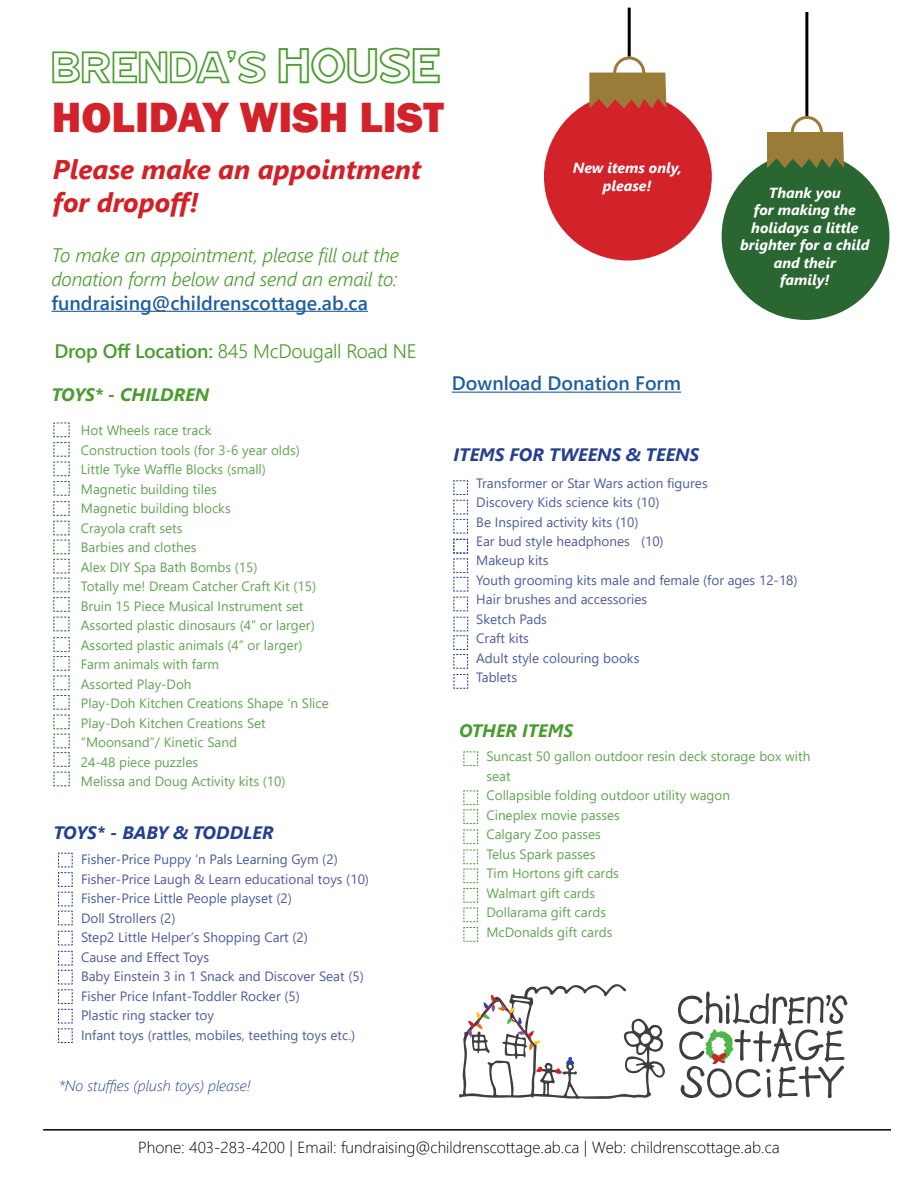
<style>
.page{position:relative;width:918px;height:1188px;background:#fff}
.page>*{position:absolute;margin:0;border:0;box-sizing:border-box;transform-origin:0 0}
.t1{font:800 43.5px "Franklin Gothic";color:#d2232a}
.t2{font:42px "HWT Republic Gothic Outline";color:#4a9c2f}
.t3{font:italic 700 27px/32.4px "Segoe UI";color:#d32027}
.t4{font:italic 300 19.5px/24px "Segoe UI";letter-spacing:-.01em;color:#4a9c2f}
.t5{font:600 19.5px "Segoe UI";color:#215e9e}
.t6{font:300 19.5px "Segoe UI";letter-spacing:-.015em;color:#4a9c2f}
.t7{font:italic 700 18px "Segoe UI";color:#25408f}
.t8{font:italic 700 18px "Segoe UI";color:#4a9c2f}
.t9{font:300 16.05px "Segoe UI";color:#000}
.t10{font:italic 300 15px "Segoe UI";color:#25408f}
.t11{font:italic 700 14.55px/17.5px "Segoe UI";color:#fff;text-align:center}
.t12{font:13.5px/19.5px "Segoe UI";color:#62a454}
.t13{font:13.5px/19.5px "Segoe UI";color:#4f5b9e}
.s1{font-size:46.5px}
.s2{font-weight:600;color:#4a9c30}
.s3{font-weight:600}
</style>
<div class="page">
<hr style="left:43px;top:1129px;width:848px;height:2px;background:#000">
<svg style="left:58px;top:852px;width:15px;height:191px"></svg>
<svg style="left:463px;top:751px;width:15px;height:15px"></svg>
<svg style="left:463px;top:790px;width:15px;height:152px"></svg>
<svg style="left:459px;top:984px;width:206px;height:115px"></svg>
<svg style="left:678px;top:991px;width:170px;height:107px"></svg>
<div style="left:544px;top:93px;width:168px;height:168px;background:#d2232a;border-radius:50%"></div>
<svg style="left:589px;top:73px;width:77px;height:36px;background:#a36e37"></svg>
<div style="left:613px;top:56px;width:32px;height:34px;border:3px solid #9a7b38;border-radius:50%"></div>
<hr style="left:628px;top:8px;width:3px;height:48px;background:#000">
<div style="left:722px;top:152px;width:167px;height:168px;background:#2a6632;border-radius:50%"></div>
<svg style="left:767px;top:132px;width:77px;height:36px;background:#8b7838"></svg>
<div style="left:791px;top:116px;width:32px;height:33px;border:3px solid #9a7b38;border-radius:50%"></div>
<hr style="left:805px;top:12px;width:3px;height:104px;background:#000">
<svg style="left:53px;top:422px;width:17px;height:365px"></svg>
<hr style="left:51px;top:311px;width:317px;height:1px;background:#215e9e">
<hr style="left:452px;top:392px;width:229px;height:1px;background:#215e9e">
<svg style="left:453px;top:480px;width:16px;height:209px"></svg>
<h2 class="t2" style="left:51px;top:41px;width:392px">BRENDA’S <span class="s1">HOUSE</span></h2>
<h1 class="t1" style="left:52px;top:89px;width:394px">HOLIDAY WISH LIST</h1>
<h3 class="t3" style="left:53px;top:149px;width:370px">Please make an appointment for dropoff!</h3>
<h3 class="t4" style="left:51px;top:240px;width:349px">To make an appointment, please fill out the donation form below and send an email to:</h3>
<h3 class="t5" style="left:51px;top:284px;width:318px">fundraising@childrenscottage.ab.ca</h3>
<p class="t11" style="left:573px;top:157px;width:111px">New items only, please!</p>
<p class="t11" style="left:740px;top:181px;width:131px">Thank you<br>for making the holidays a little brighter for a child and their<br>family!</p>
<h3 class="t6" style="left:54px;top:333px;width:364px"><span class="s2">Drop Off Location</span><span class="s3">:</span> 845 McDougall Road NE</h3>
<h3 class="t8" style="left:51px;top:378px;width:159px">TOYS* - CHILDREN</h3>
<p class="t12" style="left:81px;top:419px;width:249px">Hot Wheels race track<br>Construction tools (for 3-6 year olds)<br>Little Tyke Waffle Blocks (small)<br>Magnetic building tiles<br>Magnetic building blocks<br>Crayola craft sets<br>Barbies and clothes<br>Alex DIY Spa Bath Bombs (15)<br>Totally me! Dream Catcher Craft Kit (15)<br>Bruin 15 Piece Musical Instrument set<br>Assorted plastic dinosaurs (4” or larger)<br>Assorted plastic animals (4” or larger)<br>Farm animals with farm<br>Assorted Play-Doh<br>Play-Doh Kitchen Creations Shape ‘n Slice<br>Play-Doh Kitchen Creations Set “Moonsand”/ Kinetic Sand<br>24-48 piece puzzles<br>Melissa and Doug Activity kits (10)</p>
<h3 class="t7" style="left:54px;top:815px;width:221px">TOYS* - BABY &amp; TODDLER</h3>
<p class="t13" style="left:81px;top:848px;width:290px">Fisher-Price Puppy ‘n Pals Learning Gym (2)<br>Fisher-Price Laugh &amp; Learn educational toys (10)<br>Fisher-Price Little People playset (2)<br>Doll Strollers (2)<br>Step2 Little Helper’s Shopping Cart (2)<br>Cause and Effect Toys<br>Baby Einstein 3 in 1 Snack and Discover Seat (5)<br>Fisher Price Infant-Toddler Rocker (5)<br>Plastic ring stacker toy<br>Infant toys (rattles, mobiles, teething toys etc.)</p>
<h3 class="t5" style="left:452px;top:365px;width:231px">Download Donation Form</h3>
<h3 class="t7" style="left:453px;top:438px;width:247px">ITEMS FOR TWEENS &amp; TEENS</h3>
<p class="t13" style="left:476px;top:472px;width:323px">Transformer or Star Wars action figures<br>Discovery Kids science kits (10)<br>Be Inspired activity kits (10)<br>Ear bud style headphones (10)<br>Makeup kits<br>Youth grooming kits male and female (for ages 12-18)<br>Hair brushes and accessories<br>Sketch Pads<br>Craft kits<br>Adult style colouring books<br>Tablets</p>
<h3 class="t8" style="left:459px;top:714px;width:116px">OTHER ITEMS</h3>
<p class="t12" style="left:486px;top:746px;width:325px">Suncast 50 gallon outdoor resin deck storage box with seat<br>Collapsible folding outdoor utility wagon<br>Cineplex movie passes<br>Calgary Zoo passes<br>Telus Spark passes<br>Tim Hortons gift cards<br>Walmart gift cards<br>Dollarama gift cards<br>McDonalds gift cards</p>
<p class="t10" style="left:59px;top:1071px;width:194px">*No stuffies (plush toys) please!</p>
<p class="t9" style="left:138px;top:1132px;width:643px">Phone: 403-283-4200 | Email: fundraising@childrenscottage.ab.ca | Web: childrenscottage.ab.ca</p>
</div>
